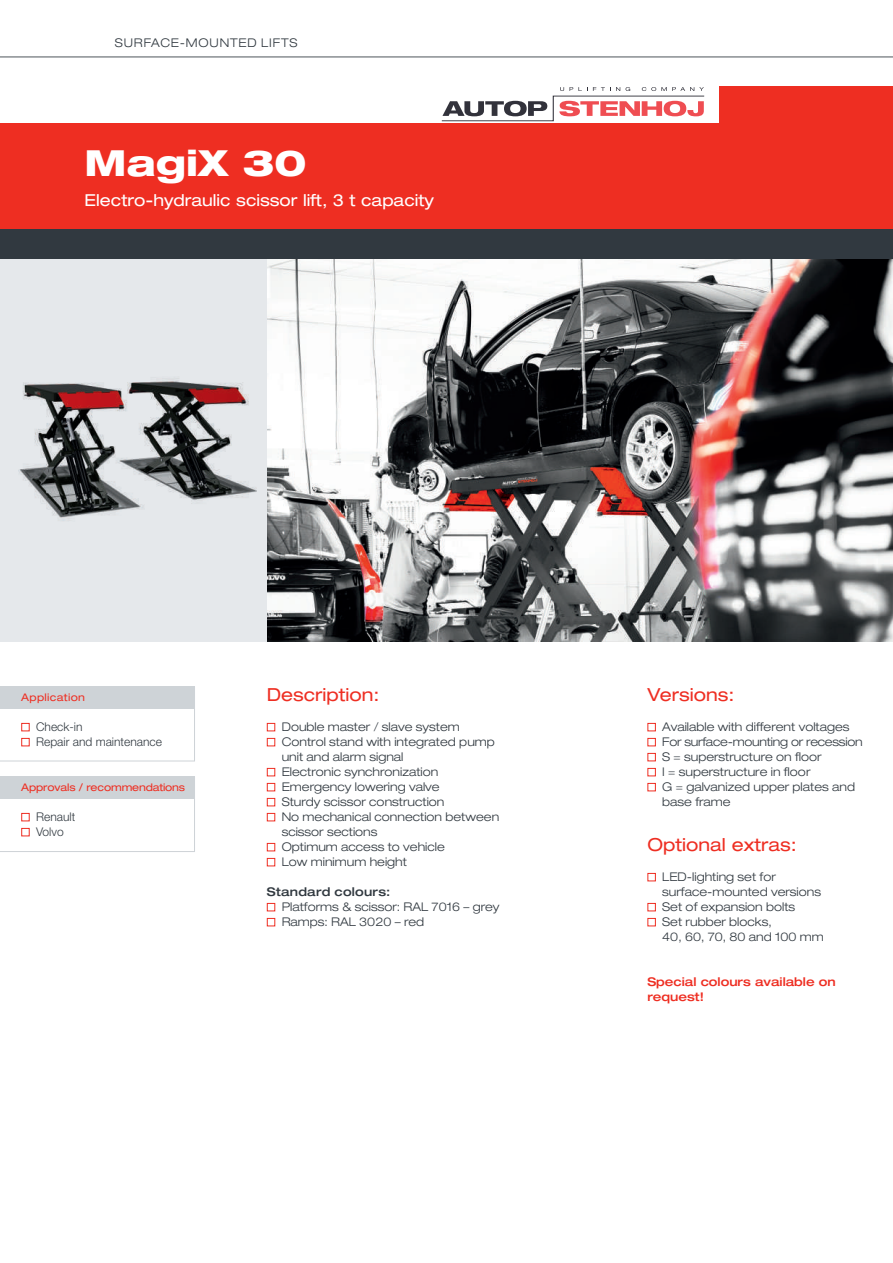
<style>
.page{position:relative;width:893px;height:1263px;background:#fff}
.page>*{position:absolute;margin:0;border:0;box-sizing:border-box;transform-origin:0 0}
.t1{font:800 expanded 36px "Helvetica Neue LT Pro";color:#fff}
.t2{font:expanded 18px "Helvetica Neue LT Pro";color:#ee2e22}
.t3{font:expanded 16.5px "Helvetica Neue LT Pro";color:#fff}
.t4{font:300 expanded 12px/15px "Helvetica Neue LT Pro";color:#313940}
.t5{font:300 12px/15px "Helvetica Neue LT Pro";color:#313940}
.t6{font:500 expanded 12px/15px "Helvetica Neue LT Pro";color:#ee2e22}
.t7{font:300 expanded 12px "Helvetica Neue LT Pro";letter-spacing:.07em;color:#313940}
.t8{font:500 expanded 12px "Helvetica Neue LT Pro";letter-spacing:.02em;color:#313940}
.t9{font:expanded 10.5px "Helvetica Neue LT Pro";letter-spacing:-.01em;color:#ee2e22}
.t10{font:expanded 10.5px "Helvetica Neue LT Pro";letter-spacing:.03em;color:#ee2e22}
</style>
<div class="page">
<svg style="left:0;top:56px;width:893px;height:1px"></svg>
<img style="left:267px;top:259px;width:626px;height:382px">
<div style="left:0;top:259px;width:267px;height:382px;background:#e5e8eb"></div>
<img style="left:18px;top:378px;width:238px;height:143px">
<div style="left:0;top:154px;width:893px;height:105px;background:#313940"></div>
<div style="left:719px;top:86px;width:174px;height:105px;background:#ee2e22"></div>
<svg style="left:0;top:799px;width:195px;height:53px"></svg>
<div style="left:0;top:776px;width:195px;height:23px;background:#ced3d7"></div>
<div style="left:21px;top:813px;width:9px;height:8px;border:1px solid #ee2e22"></div>
<div style="left:21px;top:828px;width:9px;height:8px;border:1px solid #ee2e22"></div>
<svg style="left:0;top:709px;width:195px;height:52px"></svg>
<div style="left:0;top:686px;width:195px;height:23px;background:#ced3d7"></div>
<div style="left:21px;top:723px;width:9px;height:8px;border:1px solid #ee2e22"></div>
<div style="left:21px;top:738px;width:9px;height:8px;border:1px solid #ee2e22"></div>
<div style="left:267px;top:723px;width:8px;height:8px;border:1px solid #ee2e22"></div>
<div style="left:267px;top:738px;width:8px;height:8px;border:1px solid #ee2e22"></div>
<div style="left:267px;top:768px;width:8px;height:8px;border:1px solid #ee2e22"></div>
<div style="left:267px;top:783px;width:8px;height:8px;border:1px solid #ee2e22"></div>
<div style="left:267px;top:798px;width:8px;height:8px;border:1px solid #ee2e22"></div>
<div style="left:267px;top:813px;width:8px;height:8px;border:1px solid #ee2e22"></div>
<div style="left:267px;top:843px;width:8px;height:8px;border:1px solid #ee2e22"></div>
<div style="left:267px;top:858px;width:8px;height:8px;border:1px solid #ee2e22"></div>
<div style="left:267px;top:903px;width:8px;height:8px;border:1px solid #ee2e22"></div>
<div style="left:267px;top:918px;width:8px;height:8px;border:1px solid #ee2e22"></div>
<div style="left:647px;top:723px;width:9px;height:8px;border:1px solid #ee2e22"></div>
<div style="left:647px;top:738px;width:9px;height:8px;border:1px solid #ee2e22"></div>
<div style="left:647px;top:753px;width:9px;height:8px;border:1px solid #ee2e22"></div>
<div style="left:647px;top:768px;width:9px;height:8px;border:1px solid #ee2e22"></div>
<div style="left:647px;top:783px;width:9px;height:8px;border:1px solid #ee2e22"></div>
<div style="left:647px;top:873px;width:9px;height:8px;border:1px solid #ee2e22"></div>
<div style="left:647px;top:903px;width:9px;height:8px;border:1px solid #ee2e22"></div>
<div style="left:647px;top:918px;width:9px;height:8px;border:1px solid #ee2e22"></div>
<div style="left:0;top:124px;width:893px;height:105px;background:#ee2e22"></div>
<svg style="left:441px;top:87px;width:264px;height:35px"></svg>
<p class="t7" style="left:115px;top:35px;width:184px">SURFACE-MOUNTED LIFTS</p>
<h1 class="t1" style="left:85px;top:140px;width:223px">MagiX 30</h1>
<h3 class="t3" style="left:85px;top:191px;width:351px">Electro-hydraulic scissor lift, 3 t capacity</h3>
<p class="t10" style="left:21px;top:691px;width:65px">Application</p>
<p class="t5" style="left:36px;top:719px;width:127px">Check-in<br>Repair and maintenance</p>
<p class="t9" style="left:21px;top:781px;width:165px">Approvals / recommendations</p>
<p class="t5" style="left:36px;top:809px;width:41px">Renault<br>Volvo</p>
<h2 class="t2" style="left:267px;top:685px;width:114px">Description:</h2>
<p class="t4" style="left:282px;top:719px;width:219px">Double master / slave system<br>Control stand with integrated pump unit and alarm signal<br>Electronic synchronization<br>Emergency lowering valve<br>Sturdy scissor construction<br>No mechanical connection between scissor sections<br>Optimum access to vehicle<br>Low minimum height</p>
<p class="t8" style="left:267px;top:885px;width:125px">Standard colours:</p>
<p class="t4" style="left:282px;top:899px;width:219px">Platforms &amp; scissor: RAL 7016 – grey<br>Ramps: RAL 3020 – red</p>
<h2 class="t2" style="left:647px;top:685px;width:89px">Versions:</h2>
<p class="t4" style="left:662px;top:719px;width:202px">Available with different voltages<br>For surface-mounting or recession<br>S = superstructure on floor<br>I = superstructure in floor<br>G = galvanized upper plates and base frame</p>
<h2 class="t2" style="left:647px;top:835px;width:151px">Optional extras:</h2>
<p class="t4" style="left:662px;top:869px;width:163px">LED-lighting set for surface-mounted versions<br>Set of expansion bolts<br>Set rubber blocks,<br>40, 60, 70, 80 and 100 mm</p>
<p class="t6" style="left:647px;top:974px;width:190px">Special colours available on request!</p>
</div>
